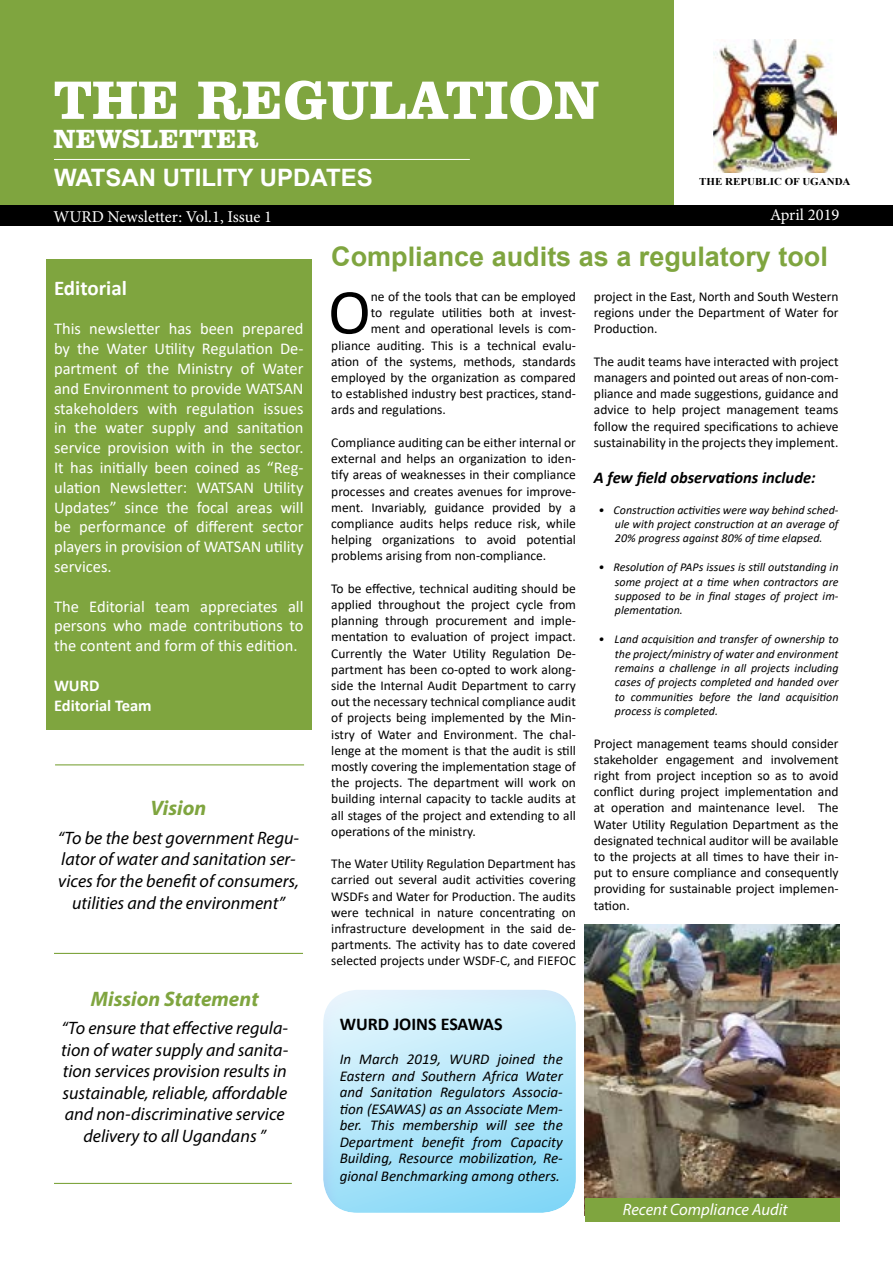
<style>
.page{position:relative;width:893px;height:1263px;background:#fff}
.page>*{position:absolute;margin:0;border:0;box-sizing:border-box;transform-origin:0 0}
.t1{font:64.5px "Calibri";color:#000}
.t2{font:700 55.5px "Clarendon BT";color:#fff}
.t3{font:700 27px "Arial";color:#7fa53f}
.t4{font:700 27px "Clarendon BT";color:#fff}
.t5{font:700 24px "Arial";color:#fff}
.t6{font:italic 700 21px "Myriad Pro";color:#7fa53f}
.t7{font:700 21px "Calibri";color:#fff}
.t8{font:italic 18px/21.6px "Myriad Pro";color:#000;text-align:center}
.t9{font:700 18px "Calibri";color:#000}
.t10{font:16.5px/19.8px "Calibri";color:#fff;text-align:justify}
.t11{font:16.5px "Minion Pro";color:#fff}
.t12{font:italic 700 16.5px "Calibri";color:#000}
.t13{font:italic 16.5px "Myriad Pro";color:#fff}
.t14{font:700 16.5px/19.8px "Calibri";color:#fff}
.t15{font:italic 15px/16.5px "Calibri";color:#000;text-align:justify}
.t16{font:13.5px/16.2px "Calibri";color:#000;text-align:justify}
.t17{font:italic 12px/14.4px "Calibri";color:#000;text-align:justify}
.t18{font:700 10.5px "Times New Roman";color:#000;scale:1.05 1}
</style>
<div class="page">
<div style="left:0;top:0;width:673px;height:206px;background:#7fa53f"></div>
<img style="left:713px;top:40px;width:124px;height:132px">
<div style="left:0;top:205px;width:893px;height:21px;background:#000"></div>
<img style="left:585px;top:925px;width:255px;height:273px">
<div style="left:585px;top:1198px;width:255px;height:24px;background:#7fa53f"></div>
<hr style="left:55px;top:764px;width:249px;height:1px;background:#7fa53f">
<hr style="left:54px;top:953px;width:249px;height:1px;background:#7fa53f">
<hr style="left:54px;top:1183px;width:238px;height:1px;background:#7fa53f">
<div style="left:47px;top:260px;width:265px;height:470px;background:#7fa53f"></div>
<div style="left:310px;top:979px;width:278px;height:234px;background:#00aeef;opacity:.75"></div>
<hr style="left:54px;top:159px;width:416px;height:1px;background:#fff">
<h2 class="t2" style="left:54px;top:65px;width:547px">THE REGULATION</h2>
<h3 class="t4" style="left:54px;top:122px;width:206px">NEWSLETTER</h3>
<h3 class="t5" style="left:54px;top:160px;width:320px">WATSAN UTILITY UPDATES</h3>
<p class="t18" style="left:699px;top:174px;width:146px">THE REPUBLIC OF UGANDA</p>
<p class="t11" style="left:53px;top:206px;width:220px">WURD Newsletter: Vol.1, Issue 1</p>
<p class="t11" style="left:770px;top:204px;width:71px">April 2019</p>
<h3 class="t7" style="left:54px;top:273px;width:74px">Editorial</h3>
<p class="t10" style="left:54px;top:318px;width:251px">This newsletter has been prepared by the Water Utility Regulation De&shy;partment of the Ministry of Water and Environment to provide WATSAN stakeholders with regulation issues in the water supply and sanitation service provision with in the sector.<br>It has initially been coined as “Reg&shy;ulation Newsletter: WATSAN Utility Updates” since the focal areas will be performance of different sector players in provision of WATSAN utility services.</p>
<p class="t10" style="left:54px;top:596px;width:251px">The Editorial team appreciates all persons who made contributions to the content and form of this edition.</p>
<p class="t14" style="left:54px;top:675px;width:99px">WURD<br>Editorial Team</p>
<h3 class="t6" style="left:151px;top:795px;width:57px">Vision</h3>
<h3 class="t8" style="left:58px;top:827px;width:243px">“To be the best government Regu&shy;lator of water and sanitation ser&shy;vices for the benefit of consumers, utilities and the environment”</h3>
<h3 class="t6" style="left:91px;top:985px;width:169px">Mission Statement</h3>
<h3 class="t8" style="left:61px;top:1017px;width:228px">“To ensure that effective regula&shy;tion of water supply and sanita&shy;tion services provision results in sustainable, reliable, affordable and non-discriminative service delivery to all Ugandans ”</h3>
<h3 class="t3" style="left:331px;top:237px;width:498px">Compliance audits as a regulatory tool</h3>
<h1 class="t1" style="left:328px;top:267px;width:44px">O</h1>
<p class="t16" style="left:371px;top:288px;width:207px">ne of the tools that can be employed</p>
<p class="t16" style="left:371px;top:304px;width:207px">to regulate utilities both at invest-</p>
<p class="t16" style="left:371px;top:321px;width:207px">ment and operational levels is com-</p>
<p class="t16" style="left:331px;top:337px;width:246px">pliance auditing. This is a technical evalu-</p>
<p class="t16" style="left:331px;top:353px;width:246px">ation of the systems, methods, standards</p>
<p class="t16" style="left:331px;top:369px;width:246px">employed by the organization as compared</p>
<p class="t16" style="left:331px;top:385px;width:246px">to established industry best practices, stand-</p>
<p class="t16" style="left:331px;top:402px;width:116px">ards and regulations.</p>
<p class="t16" style="left:331px;top:434px;width:246px">Compliance auditing can be either internal or external and helps an organization to iden&shy;tify areas of weaknesses in their compliance processes and creates avenues for improve&shy;ment. Invariably, guidance provided by a compliance audits helps reduce risk, while helping organizations to avoid potential problems arising from non-compliance.</p>
<p class="t16" style="left:331px;top:580px;width:246px">To be effective, technical auditing should be applied throughout the project cycle from planning through procurement and imple&shy;mentation to evaluation of project impact.<br>Currently the Water Utility Regulation De&shy;partment has been co-opted to work along&shy;side the Internal Audit Department to carry out the necessary technical compliance audit of projects being implemented by the Min&shy;istry of Water and Environment. The chal&shy;lenge at the moment is that the audit is still mostly covering the implementation stage of the projects. The department will work on building internal capacity to tackle audits at all stages of the project and extending to all operations of the ministry.</p>
<p class="t16" style="left:331px;top:855px;width:246px">The Water Utility Regulation Department has carried out several audit activities covering WSDFs and Water for Production. The audits were technical in nature concentrating on infrastructure development in the said de&shy;partments. The activity has to date covered selected projects under WSDF-C, and FIEFOC</p>
<p class="t16" style="left:594px;top:288px;width:246px">project in the East, North and South Western regions under the Department of Water for Production.</p>
<p class="t16" style="left:594px;top:353px;width:246px">The audit teams have interacted with project managers and pointed out areas of non-com&shy;pliance and made suggestions, guidance and advice to help project management teams follow the required specifications to achieve sustainability in the projects they implement.</p>
<p class="t12" style="left:594px;top:466px;width:223px">A few field observations include:</p>
<p class="t17" style="left:615px;top:502px;width:225px;text-indent:-16px">• Construction activities were way behind sched&shy;ule with project construction at an average of 20% progress against 80% of time elapsed.</p>
<p class="t17" style="left:615px;top:559px;width:225px;text-indent:-16px">• Resolution of PAPs issues is still outstanding in some project at a time when contractors are supposed to be in final stages of project im&shy;plementation.</p>
<p class="t17" style="left:615px;top:631px;width:225px;text-indent:-16px">• Land acquisition and transfer of ownership to the project/ministry of water and environment remains a challenge in all projects including cases of projects completed and handed over to communities before the land acquisition process is completed.</p>
<p class="t16" style="left:594px;top:735px;width:246px">Project management teams should consider stakeholder engagement and involvement right from project inception so as to avoid conflict during project implementation and at operation and maintenance level. The Water Utility Regulation Department as the designated technical auditor will be available to the projects at all times to have their in&shy;put to ensure compliance and consequently providing for sustainable project implemen&shy;tation.</p>
<h3 class="t9" style="left:340px;top:1011px;width:164px">WURD JOINS ESAWAS</h3>
<p class="t15" style="left:340px;top:1050px;width:225px">In March 2019, WURD joined the Eastern and Southern Africa Water and Sanitation Regulators Associa&shy;tion (ESAWAS) as an Associate Mem&shy;ber. This membership will see the Department benefit from Capacity Building, Resource mobilization, Re-</p>
<p class="t15" style="left:340px;top:1167px;width:222px">gional Benchmarking among others.</p>
<p class="t13" style="left:623px;top:1199px;width:166px">Recent Compliance Audit</p>
</div>
